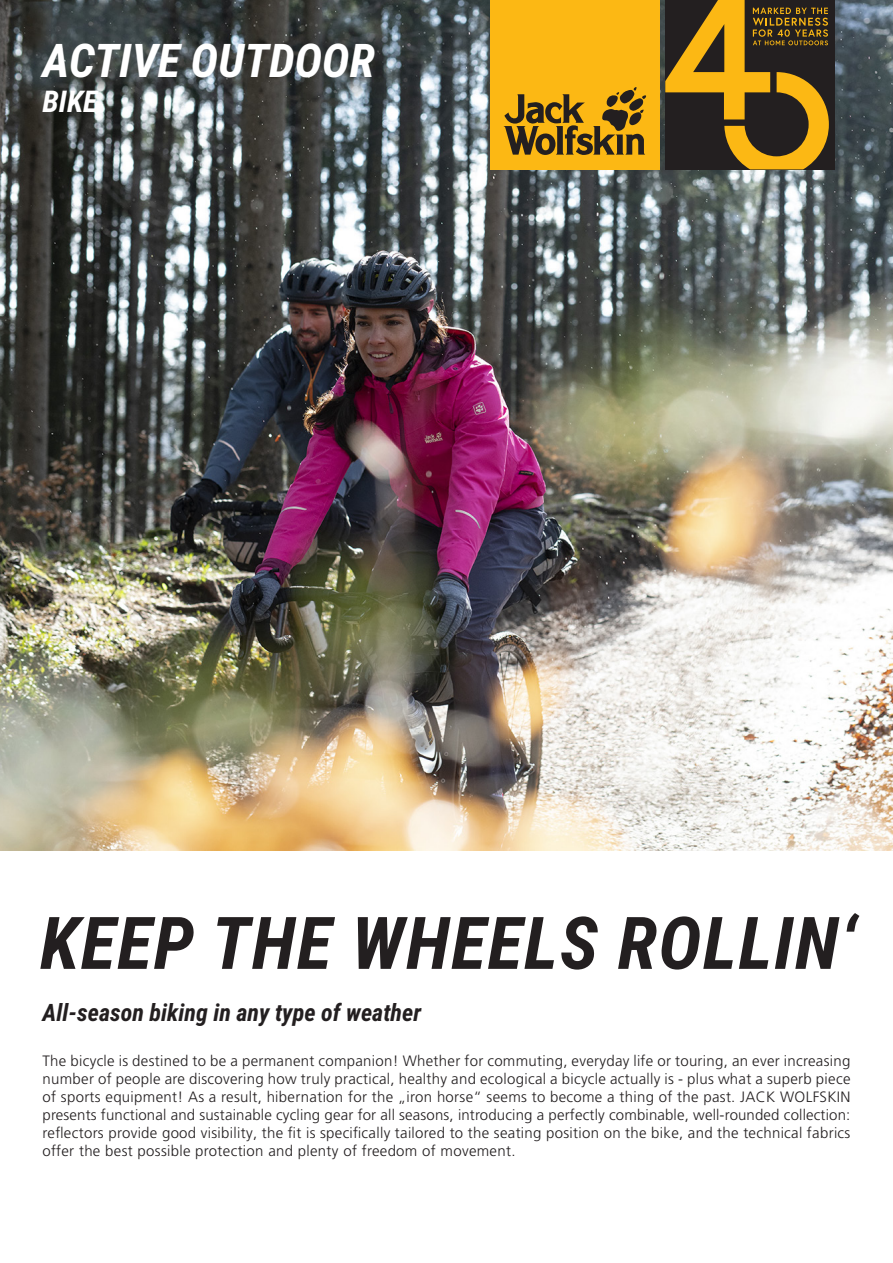
<style>
.page{position:relative;width:893px;height:1263px;background:#fff}
.page>*{position:absolute;margin:0;border:0;box-sizing:border-box;transform-origin:0 0}
.t1{font:italic 700 72.75px "Roboto Condensed";letter-spacing:.02em;color:#231f20}
.t2{font:italic 700 46.5px "Roboto Condensed";color:#fff}
.t3{font:italic 700 30px "Roboto Condensed";color:#fff}
.t4{font:italic 700 24px "Roboto Condensed";color:#231f20}
.Produkttext_Headline{font:300 15px/18px "Frutiger LT Pro";letter-spacing:.02em;color:#231f20;text-align:justify}
</style>
<div class="page">
<img style="left:0;top:0;width:893px;height:850px">
<div style="left:490px;top:0;width:169px;height:169px;background:#fcb814"></div>
<svg style="left:503px;top:87px;width:143px;height:68px"></svg>
<div style="left:665px;top:0;width:170px;height:169px;background:#231f20"></div>
<svg style="left:665px;top:0;width:164px;height:169px"></svg>
<p class="t2" style="left:43px;top:28px;width:334px">ACTIVE OUTDOOR</p>
<p class="t3" style="left:43px;top:80px;width:57px">BIKE</p>
<p class="t1" style="left:40px;top:892px;width:818px">KEEP THE WHEELS ROLLIN‘</p>
<p class="t4" style="left:43px;top:995px;width:380px">All-season biking in any type of weather</p>
<p class="Produkttext_Headline" style="left:43px;top:1052px;width:809px">The bicycle is destined to be a permanent companion! Whether for commuting, everyday life or touring, an ever increasing number of people are discovering how truly practical, healthy and ecological a bicycle actually is - plus what a superb piece of sports equipment! As a result, hibernation for the „iron horse“ seems to become a thing of the past. JACK WOLFSKIN presents functional and sustainable cycling gear for all seasons, introducing a perfectly combinable, well-rounded collection: reflectors provide good visibility, the fit is specifically tailored to the seating position on the bike, and the technical fabrics offer the best possible protection and plenty of freedom of movement.</p>
</div>
